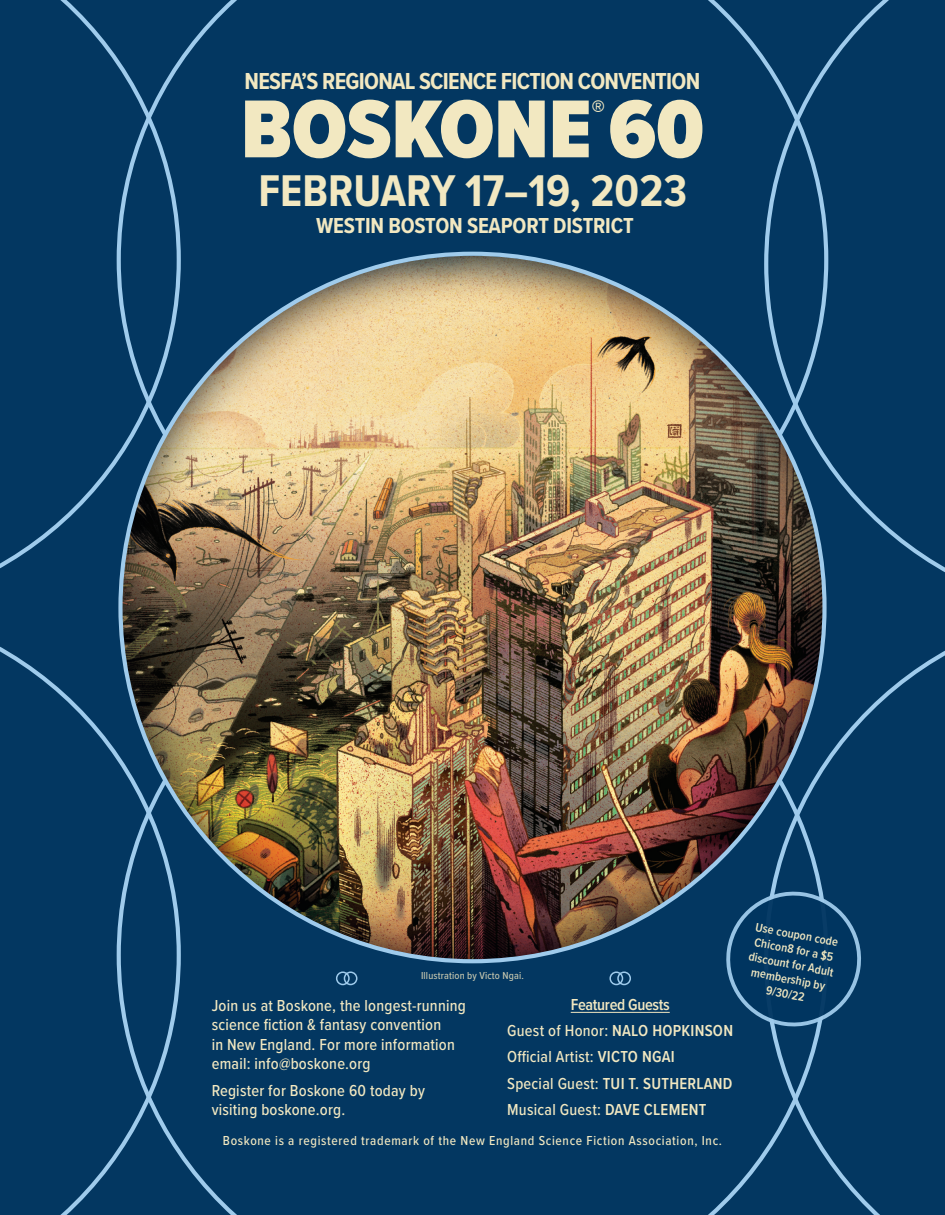
<style>
.page{position:relative;width:945px;height:1215px;background:#fff}
.page>*{position:absolute;margin:0;border:0;box-sizing:border-box;transform-origin:0 0}
.t1{font:900 85.05px "Proxima Nova Cond";color:#f2e8c1}
.t2{font:700 46.05px "Proxima Nova Cond";color:#f2e8c1}
.t3{font:900 27.6px "Proxima Nova Cond";color:#f2e8c1}
.t4{font:700 24px "Proxima Nova Cond";letter-spacing:-.03em;color:#f2e8c1}
.t5{font:700 22.5px "Proxima Nova Cond";letter-spacing:-.01em;color:#f2e8c1}
.t6{font:500 16.5px/19.5px "Proxima Nova Cond";letter-spacing:.015em;color:#f2e8c1}
.t7{font:600 16.5px/26.2px "Proxima Nova Cond";letter-spacing:-.02em;color:#f2e8c1}
.t8{font:500 13.5px "Proxima Nova Cond";letter-spacing:.05em;color:#f2e8c1}
.t9{font:600 12.6px/15px "Proxima Nova Cond";color:#f2e8c1;text-align:center}
.t10{font:500 10.5px "Proxima Nova Cond";letter-spacing:.015em;color:#f2e8c1}
.s1{font-weight:500}
</style>
<div class="page">
<div style="left:181px;top:0;width:583px;height:255px;background:#033761"></div>
<div style="left:181px;top:960px;width:583px;height:255px;background:#033761"></div>
<img style="left:181px;top:255px;width:583px;height:705px">
<svg style="left:764px;top:618px;width:181px;height:597px"></svg>
<svg style="left:764px;top:0;width:181px;height:618px"></svg>
<svg style="left:0;top:614px;width:181px;height:601px"></svg>
<svg style="left:0;top:0;width:181px;height:614px"></svg>
<svg style="left:719px;top:885px;width:144px;height:148px"></svg>
<hr style="left:571px;top:1012px;width:99px;height:1px;background:#f2e8c1">
<div style="left:336px;top:971px;width:14px;height:14px;border:2px solid #9fcbec;border-radius:50%"></div>
<div style="left:344px;top:971px;width:13px;height:14px;border:2px solid #9fcbec;border-radius:50%"></div>
<div style="left:609px;top:971px;width:14px;height:14px;border:2px solid #9fcbec;border-radius:50%"></div>
<div style="left:617px;top:971px;width:14px;height:14px;border:2px solid #9fcbec;border-radius:50%"></div>
<h3 class="t4" style="left:245px;top:63px;width:457px">NESFA’S REGIONAL SCIENCE FICTION CONVENTION</h3>
<h1 class="t1" style="left:241px;top:66px;width:464px">BOSKONE 60</h1>
<h3 class="t3" style="left:591px;top:90px;width:15px">®</h3>
<h2 class="t2" style="left:258px;top:157px;width:430px">FEBRUARY 17–19, 2023</h2>
<h3 class="t5" style="left:316px;top:209px;width:319px">WESTIN BOSTON SEAPORT DISTRICT</h3>
<p class="t10" style="left:421px;top:968px;width:104px">Illustration by Victo Ngai.</p>
<p class="t6" style="left:212px;top:995px;width:256px">Join us at Boskone, the longest-running science fiction &amp; fantasy convention<br>in New England. For more information email: info@boskone.org</p>
<p class="t6" style="left:212px;top:1080px;width:215px">Register for Boskone 60 today by visiting boskone.org.</p>
<p class="t7" style="left:507px;top:991px;width:227px;text-indent:64px">Featured Guests<br><span class="s1">Guest of Honor:</span> NALO HOPKINSON<br><span class="s1">Official Artist:</span> VICTO NGAI<br><span class="s1">Special Guest:</span> TUI T. SUTHERLAND<br><span class="s1">Musical Guest:</span> DAVE CLEMENT</p>
<p class="t8" style="left:223px;top:1130px;width:501px">Boskone is a registered trademark of the New England Science Fiction Association, Inc.</p>
<p class="t9" style="left:756px;top:918px;width:88px;rotate:11deg">Use coupon code<br>Chicon8 for a $5 discount for Adult membership by<br>9/30/22</p>
</div>
